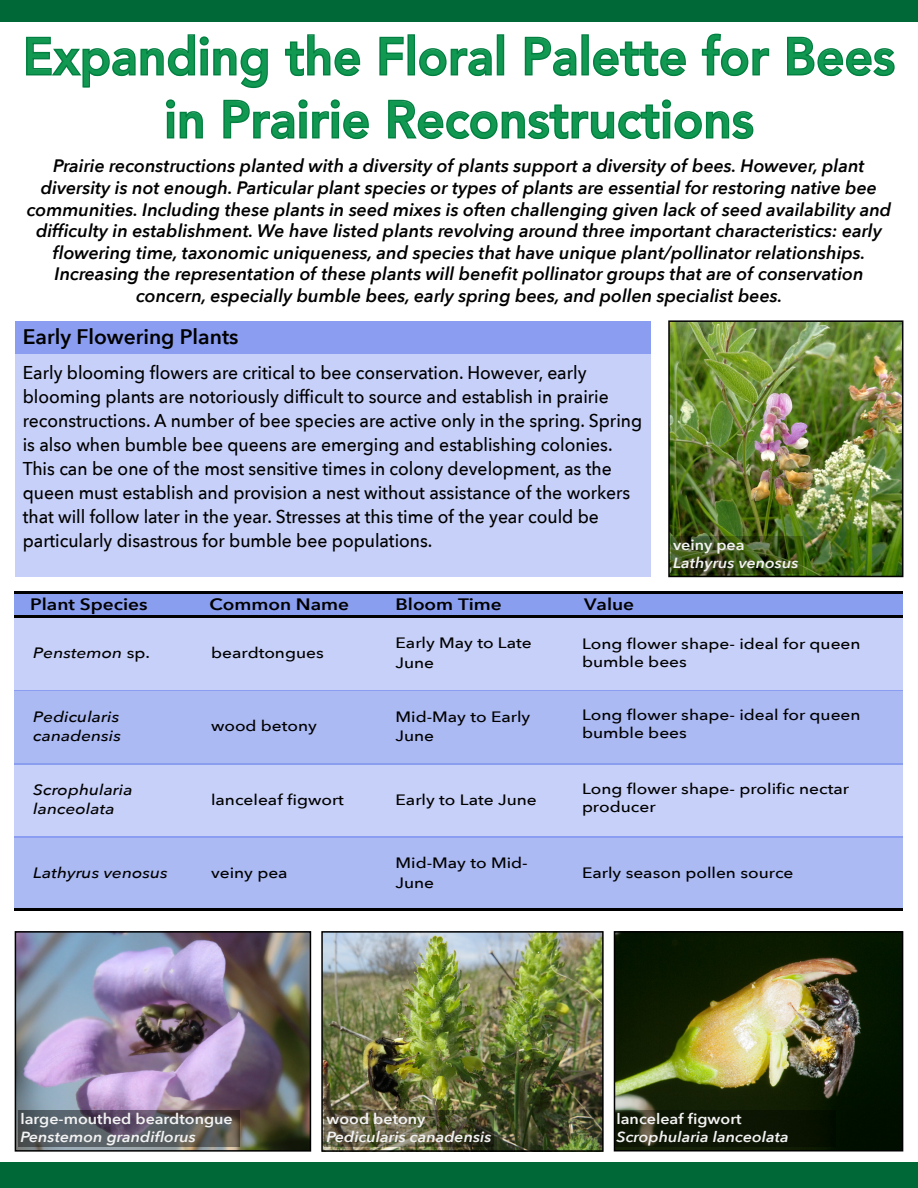
<style>
.page{position:relative;width:918px;height:1188px;background:#fff}
.page>*{position:absolute;margin:0;border:0;box-sizing:border-box;transform-origin:0 0}
.t1{font:800 52.5px/63px "Avenir";color:#119952;text-align:center;scale:.95 1}
.t2{font:600 21px "Avenir Next";color:#000}
.t3{font:500 18.6px/24px "Avenir Next";color:#000;scale:.95 1}
.t4{font:italic 600 18px/21.6px "Avenir Next";color:#000;text-align:center}
.t5{font:600 16.5px "Avenir Next";color:#000;scale:1.16 1}
.t6{font:500 15px/19.5px "Avenir Next";color:#000;scale:1.16 1}
.t7{font:italic 500 15px/19.5px "Avenir Next";color:#000;scale:1.16 1}
.t8{font:italic 600 14.7px "Avenir Next";color:#f2f2f2;scale:1.09 1}
.t9{font:600 14.7px "Avenir Next";color:#f2f2f2;scale:1.09 1}
.s1{font-style:normal}
</style>
<div class="page">
<img style="left:671px;top:323px;width:229px;height:251px">
<div style="left:668px;top:320px;width:235px;height:257px;border:2px solid #000"></div>
<div style="left:15px;top:321px;width:636px;height:255px;background:#c7d0f8"></div>
<div style="left:15px;top:321px;width:636px;height:33px;background:#8a9df0"></div>
<div style="left:0;top:1163px;width:918px;height:25px;background:#006837"></div>
<div style="left:0;top:0;width:918px;height:21px;background:#006837"></div>
<svg style="left:26px;top:34px;width:242px;height:55px"></svg>
<svg style="left:285px;top:34px;width:76px;height:43px"></svg>
<svg style="left:379px;top:36px;width:25px;height:40px"></svg>
<div style="left:408px;top:34px;width:7px;height:41px;border:2px solid #037f41"></div>
<svg style="left:419px;top:48px;width:73px;height:29px"></svg>
<div style="left:497px;top:34px;width:7px;height:41px;border:2px solid #037f41"></div>
<svg style="left:524px;top:36px;width:53px;height:41px"></svg>
<div style="left:581px;top:34px;width:8px;height:41px;border:2px solid #037f41"></div>
<svg style="left:593px;top:41px;width:93px;height:36px"></svg>
<svg style="left:701px;top:33px;width:69px;height:44px"></svg>
<svg style="left:787px;top:36px;width:108px;height:41px"></svg>
<svg style="left:166px;top:99px;width:37px;height:40px"></svg>
<svg style="left:223px;top:99px;width:146px;height:41px"></svg>
<svg style="left:388px;top:99px;width:366px;height:41px"></svg>
<img style="left:18px;top:934px;width:290px;height:215px">
<div style="left:15px;top:931px;width:296px;height:221px;border:2px solid #000"></div>
<img style="left:617px;top:934px;width:283px;height:215px">
<div style="left:614px;top:931px;width:289px;height:221px;border:2px solid #000"></div>
<div style="left:14px;top:592px;width:889px;height:26px;background:#8a9ef0"></div>
<div style="left:14px;top:617px;width:889px;height:74px;background:#c7d0f8"></div>
<div style="left:14px;top:690px;width:889px;height:74px;background:#acbaf4"></div>
<div style="left:14px;top:763px;width:889px;height:75px;background:#c7d0f8"></div>
<div style="left:14px;top:836px;width:889px;height:75px;background:#acbaf4"></div>
<hr style="left:14px;top:592px;width:889px;height:2px;background:#000">
<hr style="left:14px;top:615px;width:889px;height:3px;background:#000">
<hr style="left:14px;top:909px;width:889px;height:2px;background:#000">
<svg style="left:671px;top:537px;width:132px;height:37px;background:#394d1a"></svg>
<svg style="left:18px;top:1110px;width:222px;height:37px;background:#57575d"></svg>
<img style="left:324px;top:934px;width:277px;height:215px">
<div style="left:321px;top:931px;width:283px;height:221px;border:2px solid #000"></div>
<svg style="left:324px;top:1110px;width:170px;height:37px;background:#58563c"></svg>
<svg style="left:614px;top:1110px;width:221px;height:37px;background:#101806"></svg>
<h1 class="t1" style="left:23px;top:25px;width:920px">Expanding the Floral Palette for Bees in Prairie Reconstructions</h1>
<p class="t4" style="left:27px;top:155px;width:866px">Prairie reconstructions planted with a diversity of plants support a diversity of bees. However, plant diversity is not enough. Particular plant species or types of plants are essential for restoring native bee communities. Including these plants in seed mixes is often challenging given lack of seed availability and difficulty in establishment. We have listed plants revolving around three important characteristics: early flowering time, taxonomic uniqueness, and species that have unique plant/pollinator relationships.<br>Increasing the representation of these plants will benefit pollinator groups that are of conservation concern, especially bumble bees, early spring bees, and pollen specialist bees.</p>
<p class="t2" style="left:23px;top:319px;width:217px">Early Flowering Plants</p>
<p class="t3" style="left:23px;top:360px;width:654px">Early blooming flowers are critical to bee conservation. However, early blooming plants are notoriously difficult to source and establish in prairie reconstructions. A number of bee species are active only in the spring. Spring is also when bumble bee queens are emerging and establishing colonies.<br>This can be one of the most sensitive times in colony development, as the queen must establish and provision a nest without assistance of the workers that will follow later in the year. Stresses at this time of the year could be particularly disastrous for bumble bee populations.</p>
<p class="t9" style="left:673px;top:533px;width:67px">veiny pea</p>
<p class="t8" style="left:673px;top:550px;width:117px">Lathyrus venosus</p>
<p class="t5" style="left:30px;top:591px;width:103px">Plant Species</p>
<p class="t5" style="left:210px;top:591px;width:122px">Common Name</p>
<p class="t5" style="left:396px;top:591px;width:93px">Bloom Time</p>
<p class="t5" style="left:584px;top:591px;width:45px">Value</p>
<p class="t7" style="left:33px;top:643px;width:102px">Penstemon <span class="s1">sp.</span></p>
<p class="t6" style="left:211px;top:643px;width:99px">beardtongues</p>
<p class="t6" style="left:396px;top:633px;width:119px">Early May to Late<br>June</p>
<p class="t6" style="left:582px;top:634px;width:242px;line-height:18px">Long flower shape- ideal for queen bumble bees</p>
<p class="t7" style="left:33px;top:706px;width:77px">Pedicularis canadensis</p>
<p class="t6" style="left:211px;top:716px;width:93px">wood betony</p>
<p class="t6" style="left:396px;top:706px;width:118px">Mid-May to Early<br>June</p>
<p class="t7" style="left:33px;top:779px;width:87px">Scrophularia lanceolata</p>
<p class="t6" style="left:211px;top:789px;width:116px">lanceleaf figwort</p>
<p class="t6" style="left:396px;top:789px;width:123px">Early to Late June</p>
<p class="t7" style="left:33px;top:862px;width:118px">Lathyrus venosus</p>
<p class="t6" style="left:211px;top:863px;width:68px">veiny pea</p>
<p class="t6" style="left:396px;top:853px;width:115px">Mid-May to Mid-<br>June</p>
<p class="t6" style="left:582px;top:705px;width:242px;line-height:18px">Long flower shape- ideal for queen bumble bees</p>
<p class="t6" style="left:582px;top:780px;width:232px;line-height:18px">Long flower shape- prolific nectar producer</p>
<p class="t6" style="left:582px;top:863px;width:184px">Early season pollen source</p>
<p class="t9" style="left:21px;top:1106px;width:196px">large-mouthed beardtongue</p>
<p class="t8" style="left:21px;top:1124px;width:162px">Penstemon grandiflorus</p>
<p class="t9" style="left:327px;top:1106px;width:92px">wood betony</p>
<p class="t8" style="left:327px;top:1124px;width:153px">Pedicularis canadensis</p>
<p class="t9" style="left:616px;top:1106px;width:116px">lanceleaf figwort</p>
<p class="t8" style="left:616px;top:1124px;width:160px">Scrophularia lanceolata</p>
</div>
